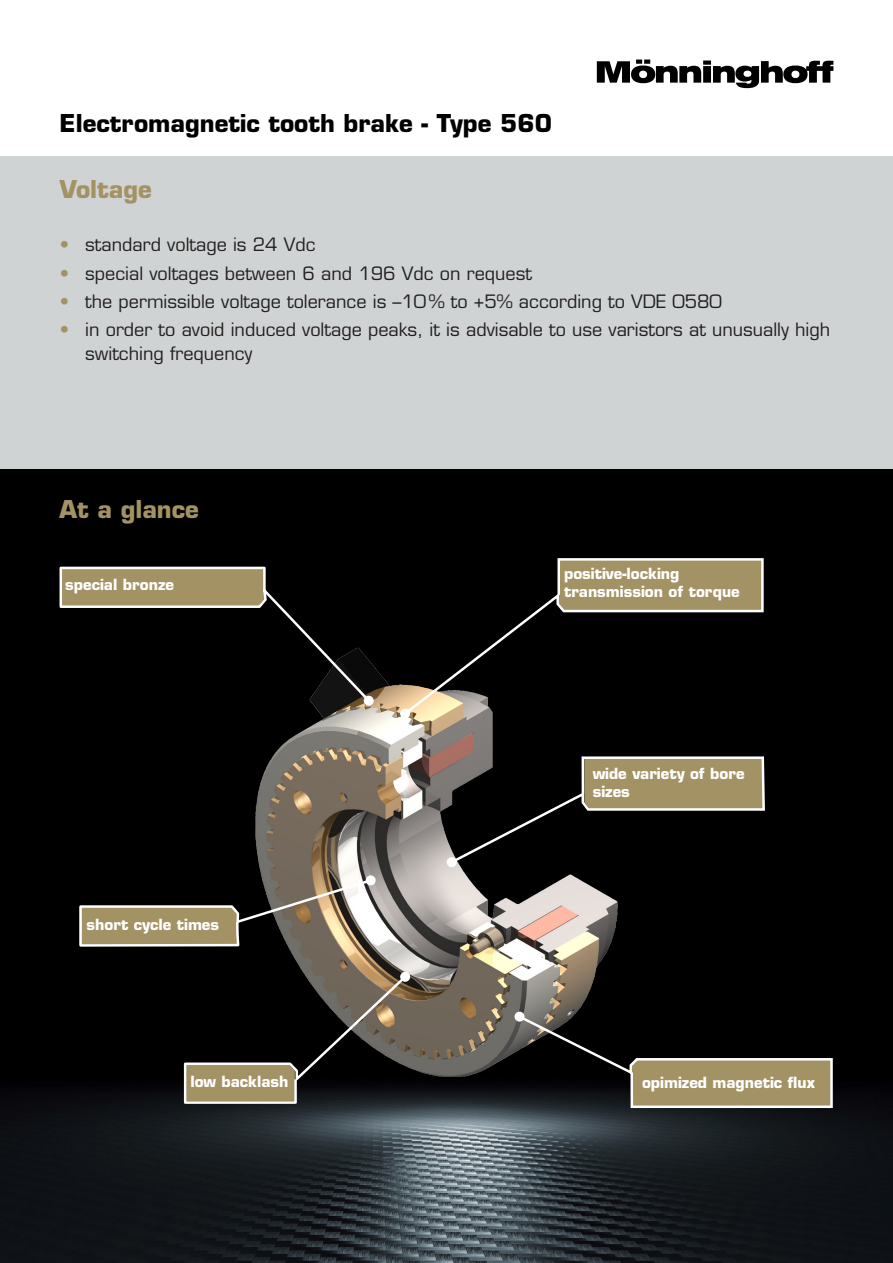
<style>
.page{position:relative;width:893px;height:1263px;background:#fff}
.page>*{position:absolute;margin:0;border:0;box-sizing:border-box;transform-origin:0 0}
.t1{font:700 24px "Eurostile LT Std";color:#000001}
.Überschrift_H2{font:700 24px "Eurostile LT Std";color:#a39263}
.t2{font:18px/24px "Eurostile LT Std";color:#231f20}
.t3{font:700 15px "Eurostile LT Std";color:#fff}
.s1{color:#a39263}
</style>
<div class="page">
<div style="left:0;top:156px;width:893px;height:324px;background:#d0d3d3"></div>
<img style="left:0;top:470px;width:893px;height:793px">
<img style="left:159px;top:627px;width:473px;height:450px">
<svg style="left:597px;top:60px;width:236px;height:28px"></svg>
<svg style="left:402px;top:557px;width:363px;height:160px;background:#2b281e"></svg>
<div style="left:400px;top:709px;width:10px;height:10px;background:#fff;border-radius:50%"></div>
<svg style="left:448px;top:755px;width:318px;height:110px;background:#383328"></svg>
<div style="left:447px;top:857px;width:10px;height:10px;background:#fff;border-radius:50%"></div>
<svg style="left:516px;top:1013px;width:318px;height:96px;background:#423d2f"></svg>
<div style="left:514px;top:1012px;width:10px;height:9px;background:#fff;border-radius:50%"></div>
<svg style="left:183px;top:973px;width:226px;height:132px;background:#37332a"></svg>
<div style="left:400px;top:972px;width:10px;height:10px;background:#fff;border-radius:50%"></div>
<svg style="left:78px;top:877px;width:296px;height:71px;background:#6c6452"></svg>
<div style="left:366px;top:875px;width:10px;height:10px;background:#fff;border-radius:50%"></div>
<svg style="left:58px;top:565px;width:314px;height:139px;background:#25221a"></svg>
<div style="left:364px;top:696px;width:10px;height:10px;background:#fff;border-radius:50%"></div>
<p class="t1" style="left:60px;top:108px;width:494px">Electromagnetic tooth brake - Type 560</p>
<p class="Überschrift_H2" style="left:60px;top:174px;width:94px">Voltage</p>
<p class="t2" style="left:60px;top:233px;width:257px"><span class="s1">•</span> standard voltage is 24 Vdc</p>
<p class="t2" style="left:60px;top:261px;width:474px"><span class="s1">•</span> special voltages between 6 and 196 Vdc on request</p>
<p class="t2" style="left:60px;top:289px;width:664px"><span class="s1">•</span> the permissible voltage tolerance is –10% to +5% according to VDE 0580</p>
<p class="t2" style="left:85px;top:318px;width:746px;text-indent:-26px"><span class="s1">•</span> in order to avoid induced voltage peaks, it is advisable to use varistors at unusually high switching frequency</p>
<p class="Überschrift_H2" style="left:60px;top:494px;width:141px">At a glance</p>
<p class="t3" style="left:65px;top:575px;width:110px">special bronze</p>
<p class="t3" style="left:86px;top:916px;width:134px">short cycle times</p>
<p class="t3" style="left:564px;top:564px;width:117px">positive-locking</p>
<p class="t3" style="left:564px;top:582px;width:177px">transmission of torque</p>
<p class="t3" style="left:593px;top:764px;width:154px">wide variety of bore</p>
<p class="t3" style="left:593px;top:782px;width:39px">sizes</p>
<p class="t3" style="left:190px;top:1072px;width:100px">low backlash</p>
<p class="t3" style="left:642px;top:1073px;width:174px">opimized magnetic flux</p>
</div>
